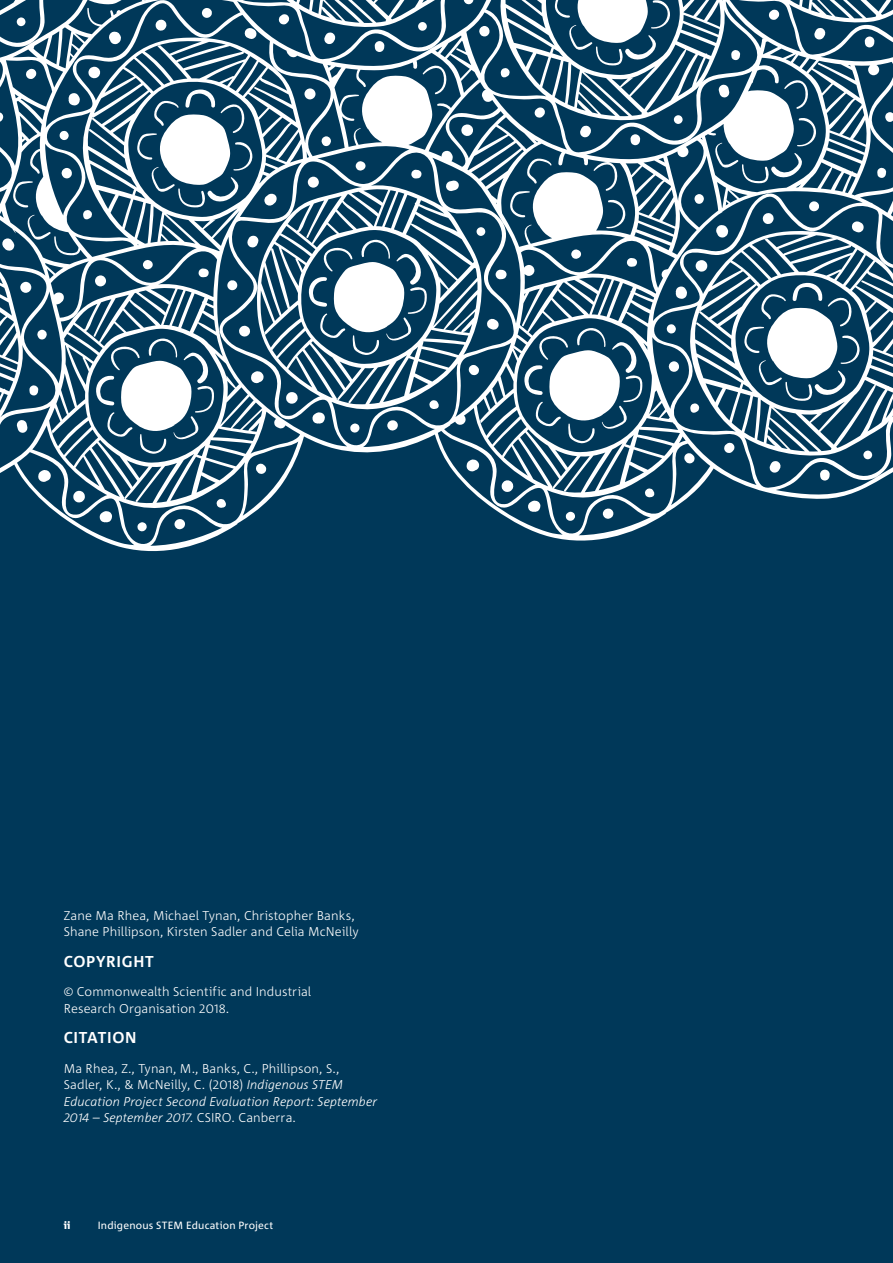
<style>
.page{position:relative;width:893px;height:1263px;background:#003859}
.page>*{position:absolute;margin:0;border:0;box-sizing:border-box;transform-origin:0 0}
.Body_Copy{font:700 15.75px "Corpid C1";letter-spacing:.045em;color:#fff}
.Body_Copy-2{font:300 12.75px/16.5px "Corpid C1";letter-spacing:.005em;color:#fff}
.Folio_Left{font:10.5px "Corpid C1";letter-spacing:.015em;color:#fff}
.Folio_Left-2{font:800 10.5px "Corpid C1";color:#fff}
.s1{font-style:italic}
</style>
<div class="page">
<svg style="left:0;top:0;width:893px;height:552px"></svg>
<svg style="left:466px;top:459px;width:13px;height:13px"></svg>
<svg style="left:502px;top:480px;width:11px;height:12px"></svg>
<svg style="left:527px;top:500px;width:14px;height:12px"></svg>
<svg style="left:566px;top:511px;width:9px;height:10px"></svg>
<svg style="left:603px;top:508px;width:10px;height:11px"></svg>
<svg style="left:645px;top:488px;width:10px;height:9px"></svg>
<svg style="left:684px;top:453px;width:11px;height:11px"></svg>
<svg style="left:627px;top:258px;width:10px;height:9px"></svg>
<svg style="left:571px;top:249px;width:10px;height:10px"></svg>
<svg style="left:524px;top:327px;width:119px;height:117px"></svg>
<svg style="left:762px;top:212px;width:12px;height:12px"></svg>
<svg style="left:716px;top:225px;width:12px;height:13px"></svg>
<svg style="left:696px;top:260px;width:12px;height:12px"></svg>
<svg style="left:676px;top:286px;width:11px;height:13px"></svg>
<svg style="left:666px;top:324px;width:10px;height:9px"></svg>
<svg style="left:668px;top:361px;width:11px;height:11px"></svg>
<svg style="left:690px;top:403px;width:9px;height:10px"></svg>
<svg style="left:724px;top:443px;width:10px;height:10px"></svg>
<svg style="left:769px;top:461px;width:12px;height:12px"></svg>
<svg style="left:820px;top:470px;width:10px;height:11px"></svg>
<svg style="left:851px;top:221px;width:13px;height:12px"></svg>
<svg style="left:809px;top:201px;width:10px;height:11px"></svg>
<div style="left:863px;top:450px;width:9px;height:9px;background:#fff;border-radius:50%"></div>
<svg style="left:744px;top:283px;width:116px;height:118px"></svg>
<svg style="left:238px;top:325px;width:12px;height:12px"></svg>
<svg style="left:251px;top:371px;width:13px;height:13px"></svg>
<svg style="left:286px;top:391px;width:12px;height:13px"></svg>
<svg style="left:312px;top:412px;width:13px;height:12px"></svg>
<svg style="left:350px;top:423px;width:9px;height:10px"></svg>
<svg style="left:387px;top:420px;width:11px;height:11px"></svg>
<svg style="left:429px;top:400px;width:10px;height:9px"></svg>
<svg style="left:469px;top:365px;width:10px;height:10px"></svg>
<svg style="left:487px;top:318px;width:12px;height:12px"></svg>
<svg style="left:495px;top:270px;width:12px;height:9px"></svg>
<svg style="left:446px;top:180px;width:13px;height:12px"></svg>
<svg style="left:411px;top:170px;width:11px;height:9px"></svg>
<svg style="left:356px;top:160px;width:10px;height:11px"></svg>
<svg style="left:264px;top:194px;width:13px;height:12px"></svg>
<svg style="left:247px;top:235px;width:12px;height:13px"></svg>
<svg style="left:227px;top:280px;width:11px;height:10px"></svg>
<div style="left:308px;top:177px;width:11px;height:11px;background:#fff;border-radius:50%"></div>
<div style="left:477px;top:227px;width:8px;height:9px;background:#fff;border-radius:50%"></div>
<svg style="left:309px;top:239px;width:118px;height:116px"></svg>
<svg style="left:38px;top:470px;width:13px;height:12px"></svg>
<svg style="left:73px;top:490px;width:12px;height:12px"></svg>
<svg style="left:99px;top:511px;width:13px;height:11px"></svg>
<svg style="left:137px;top:522px;width:10px;height:10px"></svg>
<svg style="left:174px;top:519px;width:11px;height:11px"></svg>
<svg style="left:216px;top:499px;width:10px;height:9px"></svg>
<svg style="left:256px;top:464px;width:10px;height:10px"></svg>
<svg style="left:198px;top:268px;width:11px;height:9px"></svg>
<svg style="left:143px;top:259px;width:10px;height:11px"></svg>
<div style="left:95px;top:275px;width:11px;height:11px;background:#fff;border-radius:50%"></div>
<svg style="left:96px;top:338px;width:118px;height:116px"></svg>
<svg style="left:16px;top:420px;width:12px;height:13px"></svg>
<svg style="left:29px;top:385px;width:10px;height:11px"></svg>
<svg style="left:37px;top:330px;width:11px;height:9px"></svg>
<svg style="left:2px;top:238px;width:13px;height:13px"></svg>
<div style="left:20px;top:282px;width:11px;height:11px;background:#fff;border-radius:50%"></div>
<svg style="left:0;top:112px;width:4px;height:10px"></svg>
<div style="left:17px;top:17px;width:8px;height:9px;background:#fff;border-radius:50%"></div>
<svg style="left:279px;top:14px;width:10px;height:11px"></svg>
<svg style="left:324px;top:32px;width:12px;height:12px"></svg>
<svg style="left:375px;top:41px;width:9px;height:11px"></svg>
<svg style="left:462px;top:0;width:12px;height:5px"></svg>
<div style="left:418px;top:22px;width:9px;height:9px;background:#fff;border-radius:50%"></div>
<p class="Body_Copy-2" style="left:64px;top:907px;width:296px">Zane Ma Rhea, Michael Tynan, Christopher Banks,<br>Shane Phillipson, Kirsten Sadler and Celia McNeilly</p>
<p class="Body_Copy" style="left:64px;top:951px;width:92px">COPYRIGHT</p>
<p class="Body_Copy-2" style="left:64px;top:983px;width:249px">© Commonwealth Scientific and Industrial<br>Research Organisation 2018.</p>
<p class="Body_Copy" style="left:64px;top:1028px;width:74px">CITATION</p>
<p class="Body_Copy-2" style="left:64px;top:1060px;width:315px">Ma Rhea, Z., Tynan, M., Banks, C., Phillipson, S., Sadler, K., &amp; McNeilly, C. (2018) <span class="s1">Indigenous STEM Education Project Second Evaluation Report: September 2014 – September 2017</span>. CSIRO. Canberra.</p>
<p class="Folio_Left-2" style="left:64px;top:1218px;width:8px">ii</p>
<p class="Folio_Left" style="left:98px;top:1218px;width:177px">Indigenous STEM Education Project</p>
</div>
